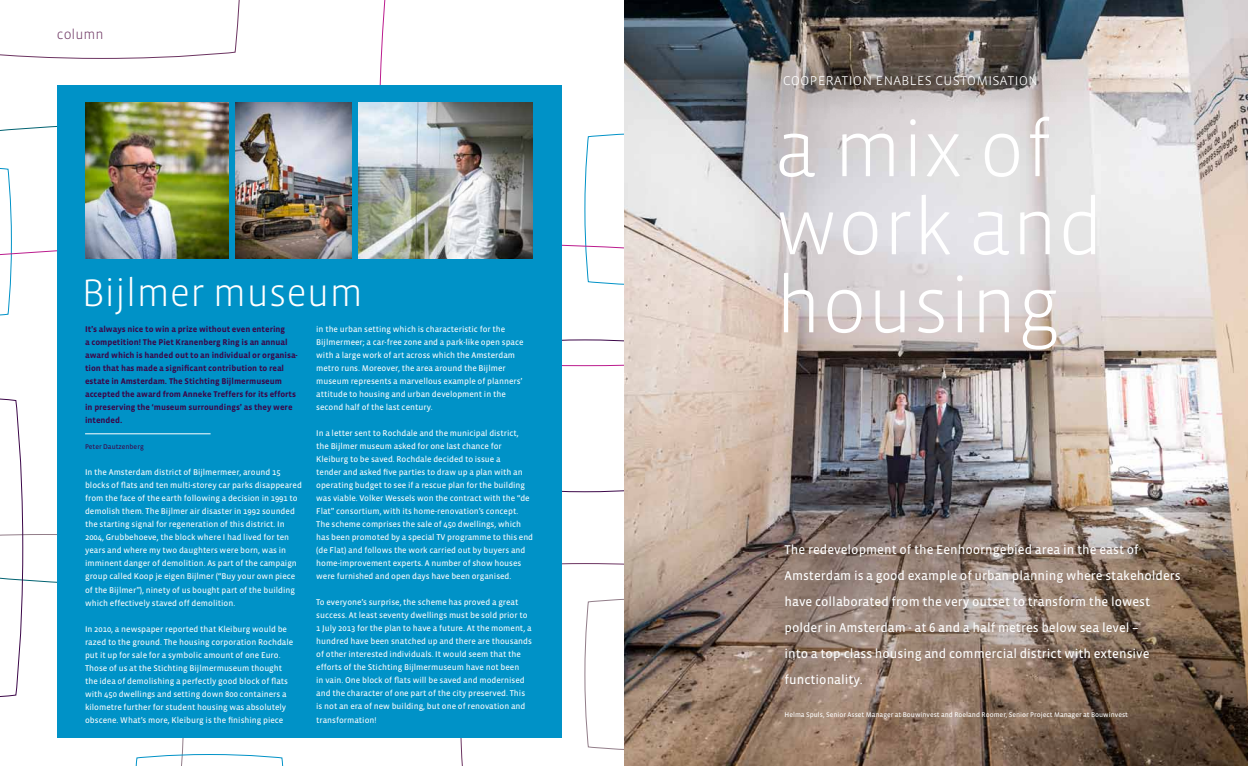
<style>
.page{position:relative;width:1248px;height:766px;background:#fff}
.page>*{position:absolute;margin:0;border:0;box-sizing:border-box;transform-origin:0 0}
.t1{font:300 80px/78px "Vista Sans";color:#fff}
.t2{font:300 39.2px "Vista Sans";color:#fff}
.t3{font:16px "Vista Sans SC Light";color:#fff}
.t4{font:300 14px "Vista Sans";color:#6c3461}
.t5{font:13px/26px "Vista Sans Reg";color:#fff}
.t6{font:8.5px/13px "Vista Sans Reg";color:#fff}
.t7{font:700 8.5px/13px "Vista Sans";color:#3b0648}
.t8{font:7px "Vista Sans Reg";color:#fff}
.t9{font:7px "Vista Sans Reg";color:#3b0648}
</style>
<div class="page">
<svg style="left:0;top:168px;width:12px;height:73px"></svg>
<svg style="left:379px;top:0;width:245px;height:241px"></svg>
<svg style="left:0;top:241px;width:624px;height:524px"></svg>
<div style="left:57px;top:85px;width:504px;height:652px;background:#0092c7"></div>
<hr style="left:85px;top:433px;width:125px;height:1px;background:#fff">
<img style="left:624px;top:0;width:623px;height:765px">
<img style="left:85px;top:102px;width:143px;height:156px">
<img style="left:235px;top:102px;width:116px;height:156px">
<img style="left:359px;top:102px;width:173px;height:156px">
<svg style="left:0;top:0;width:240px;height:59px"></svg>
<div style="left:752px;top:44px;width:316px;height:74px;background:#615f58;opacity:.4"></div>
<div style="left:753px;top:512px;width:458px;height:237px;background:#615f58;opacity:.4"></div>
<h3 class="t4" style="left:57px;top:28px;width:48px">column</h3>
<h2 class="t2" style="left:82px;top:273px;width:283px">Bijlmer museum</h2>
<p class="t7" style="left:85px;top:323px;width:214px">It’s always nice to win a prize without even entering<br>a competition! The Piet Kranenberg Ring is an annual award which is handed out to an individual or organisa&shy;tion that has made a significant contribution to real estate in Amsterdam. The Stichting Bijlmermuseum accepted the award from Anneke Treffers for its efforts in preserving the ‘museum surroundings’ as they were intended.</p>
<p class="t9" style="left:85px;top:443px;width:60px">Peter Dautzenberg</p>
<p class="t6" style="left:85px;top:466px;width:218px">In the Amsterdam district of Bijlmermeer, around 15 blocks of flats and ten multi-storey car parks disappeared from the face of the earth following a decision in 1991 to demolish them. The Bijlmer air disaster in 1992 sounded the starting signal for regeneration of this district. In 2004, Grubbehoeve, the block where I had lived for ten years and where my two daughters were born, was in imminent danger of demolition. As part of the campaign group called Koop je eigen Bijlmer (“Buy your own piece of the Bijlmer”), ninety of us bought part of the building which effectively staved off demolition.</p>
<p class="t6" style="left:85px;top:622px;width:210px">In 2010, a newspaper reported that Kleiburg would be razed to the ground. The housing corporation Rochdale put it up for sale for a symbolic amount of one Euro.<br>Those of us at the Stichting Bijlmermuseum thought the idea of demolishing a perfectly good block of flats with 450 dwellings and setting down 800 containers a kilometre further for student housing was absolutely obscene. What’s more, Kleiburg is the finishing piece</p>
<p class="t6" style="left:316px;top:323px;width:209px">in the urban setting which is characteristic for the Bijlmermeer; a car-free zone and a park-like open space with a large work of art across which the Amsterdam metro runs. Moreover, the area around the Bijlmer museum represents a marvellous example of planners’ attitude to housing and urban development in the second half of the last century.</p>
<p class="t6" style="left:316px;top:427px;width:218px">In a letter sent to Rochdale and the municipal district, the Bijlmer museum asked for one last chance for Kleiburg to be saved. Rochdale decided to issue a<br>tender and asked five parties to draw up a plan with an operating budget to see if a rescue plan for the building was viable. Volker Wessels won the contract with the “de Flat” consortium, with its home-renovation’s concept.<br>The scheme comprises the sale of 450 dwellings, which has been promoted by a special TV programme to this end (de Flat) and follows the work carried out by buyers and home-improvement experts. A number of show houses were furnished and open days have been organised.</p>
<p class="t6" style="left:316px;top:596px;width:217px">To everyone’s surprise, the scheme has proved a great success. At least seventy dwellings must be sold prior to 1 July 2013 for the plan to have a future. At the moment, a hundred have been snatched up and there are thousands of other interested individuals. It would seem that the efforts of the Stichting Bijlmermuseum have not been<br>in vain. One block of flats will be saved and modernised and the character of one part of the city preserved. This is not an era of new building, but one of renovation and transformation!</p>
<h3 class="t3" style="left:782px;top:72px;width:257px">cooperation enables customisation</h3>
<h1 class="t1" style="left:775px;top:112px;width:330px">a mix of work and housing</h1>
<p class="t5" style="left:784px;top:536px;width:398px">The redevelopment of the Eenhoorngebied area in the east of Amsterdam is a good example of urban planning where stakeholders have collaborated from the very outset to transform the lowest polder in Amsterdam - at 6 and a half metres below sea level –<br>into a top-class housing and commercial district with extensive functionality.</p>
<p class="t8" style="left:784px;top:710px;width:345px">Helma Spuls, Senior Asset Manager at Bouwinvest and Roeland Roomer, Senior Project Manager at Bouwinvest</p>
</div>
